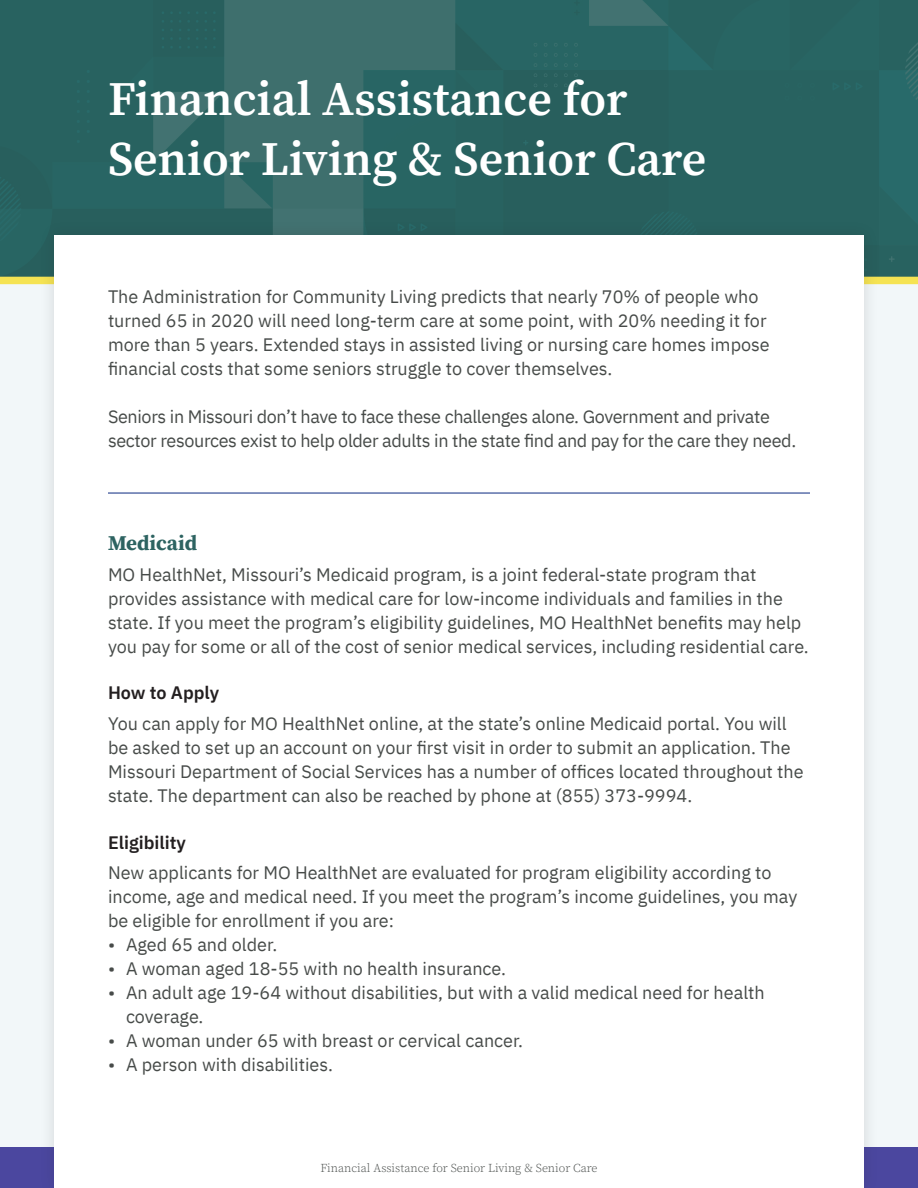
<style>
.page{position:relative;width:918px;height:1188px;background:#f2f7f9}
.page>*{position:absolute;margin:0;border:0;box-sizing:border-box;transform-origin:0 0}
.t1{font:600 48px/60px "Source Serif Pro";color:#fff}
.t2{font:700 21px "Source Serif Pro";color:#2d6361}
.t3{font:18px/24px "IBM Plex Sans";color:#474b49}
.t4{font:18px/24px "IBM Plex Sans";letter-spacing:-.02em;color:#474b49}
.t5{font:600 18px "IBM Plex Sans";color:#231f20}
.t6{font:300 12px "Source Serif Pro";color:#474b49}
</style>
<div class="page">
<svg style="left:0;top:0;width:918px;height:277px;fill:#286260"></svg>
<div style="left:0;top:277px;width:918px;height:7px;background:#f5e353"></div>
<div style="left:0;top:1148px;width:918px;height:40px;background:#4b479f"></div>
<div style="left:39px;top:220px;width:841px;height:968px;background:#231f20;opacity:.15"></div>
<div style="left:54px;top:235px;width:810px;height:953px;background:#fff"></div>
<hr style="left:108px;top:492px;width:702px;height:2px;background:#253f8e">
<h1 class="t1" style="left:108px;top:69px;width:600px">Financial Assistance for<br>Senior Living &amp; Senior Care</h1>
<p class="t3" style="left:108px;top:284px;width:663px">The Administration for Community Living predicts that nearly 70% of people who turned 65 in 2020 will need long-term care at some point, with 20% needing it for more than 5 years. Extended stays in assisted living or nursing care homes impose financial costs that some seniors struggle to cover themselves.</p>
<p class="t4" style="left:108px;top:404px;width:690px">Seniors in Missouri don’t have to face these challenges alone. Government and private sector resources exist to help older adults in the state find and pay for the care they need.</p>
<p class="t2" style="left:108px;top:529px;width:91px">Medicaid</p>
<p class="t3" style="left:108px;top:561px;width:702px">MO HealthNet, Missouri’s Medicaid program, is a joint federal-state program that provides assistance with medical care for low-income individuals and families in the state. If you meet the program’s eligibility guidelines, MO HealthNet benefits may help you pay for some or all of the cost of senior medical services, including residential care.</p>
<p class="t5" style="left:108px;top:679px;width:113px">How to Apply</p>
<p class="t3" style="left:108px;top:710px;width:697px">You can apply for MO HealthNet online, at the state’s online Medicaid portal. You will be asked to set up an account on your first visit in order to submit an application. The Missouri Department of Social Services has a number of offices located throughout the state. The department can also be reached by phone at (855) 373-9994.</p>
<p class="t5" style="left:108px;top:828px;width:80px">Eligibility</p>
<p class="t3" style="left:108px;top:860px;width:691px">New applicants for MO HealthNet are evaluated for program eligibility according to income, age and medical need. If you meet the program’s income guidelines, you may be eligible for enrollment if you are:</p>
<p class="t3" style="left:108px;top:932px;width:171px">• Aged 65 and older.</p>
<p class="t3" style="left:108px;top:956px;width:400px">• A woman aged 18-55 with no health insurance.</p>
<p class="t3" style="left:126px;top:980px;width:640px;text-indent:-18px">• An adult age 19-64 without disabilities, but with a valid medical need for health coverage.</p>
<p class="t3" style="left:108px;top:1027px;width:417px">• A woman under 65 with breast or cervical cancer.</p>
<p class="t3" style="left:108px;top:1051px;width:227px">• A person with disabilities.</p>
<p class="t6" style="left:320px;top:1160px;width:279px">Financial Assistance for Senior Living &amp; Senior Care</p>
</div>
